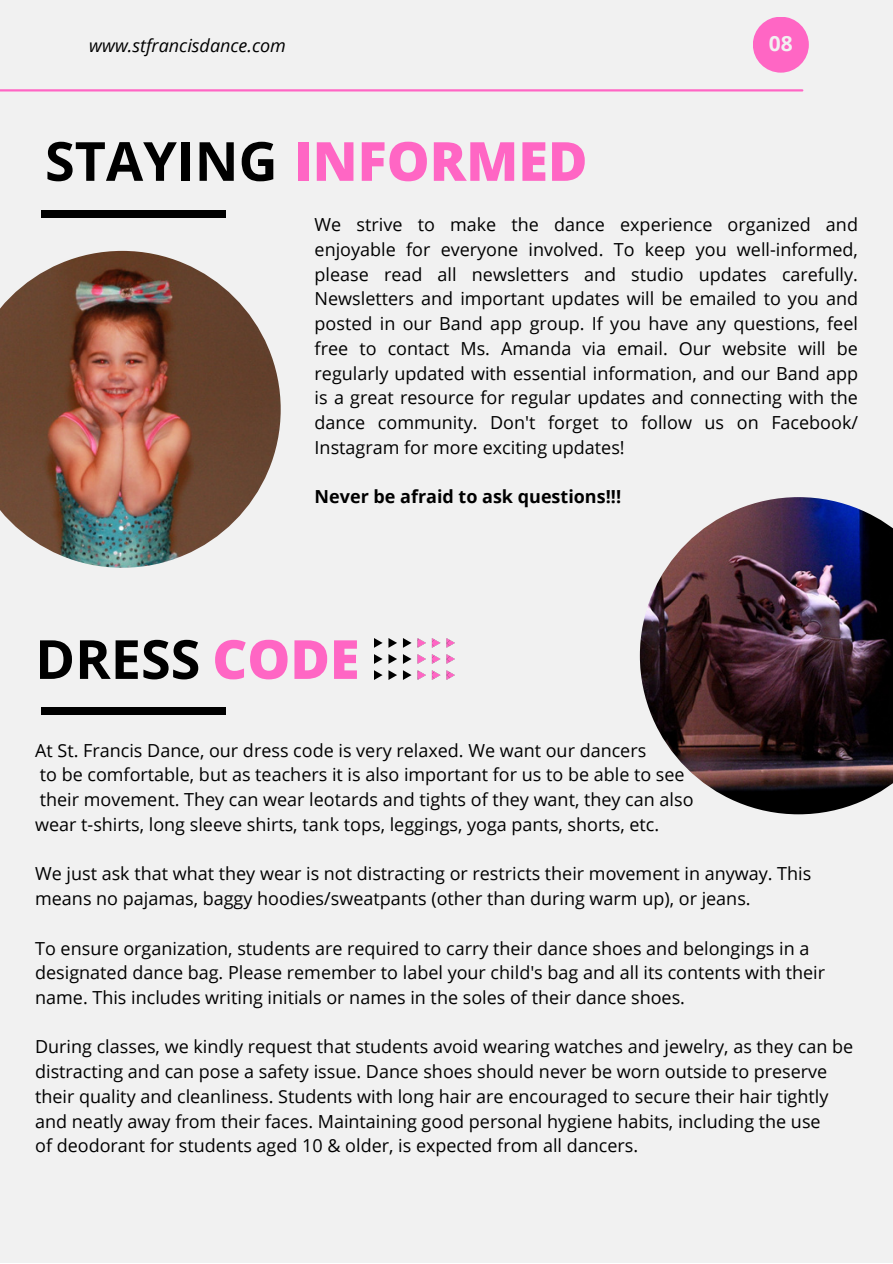
<style>
.page{position:relative;width:893px;height:1264px;background:#fff}
.page>*{position:absolute;margin:0;border:0;box-sizing:border-box;transform-origin:0 0}
.t1{font:800 54px "Open Sans";color:#ff66c4}
.t2{font:700 54px "Open Sans";color:#000}
.t3{font:700 21px "Open Sans";color:#f1f1f1}
.t4{font:18px/24.8px "Open Sans";color:#000}
.t5{font:700 18px "Open Sans";color:#000}
.t6{font:italic 18px "Open Sans";color:#000}
.s1{font-weight:700;color:#000}
.s2{font-weight:800;color:#ff66c4}
</style>
<div class="page">
<div style="left:0;top:0;width:892px;height:1262px;background:#f1f1f1"></div>
<hr style="left:0;top:89px;width:802px;height:2px;background:#ff66c4">
<div style="left:752px;top:17px;width:56px;height:56px;background:#ff66c4;border-radius:50%"></div>
<div style="left:41px;top:210px;width:185px;height:8px;background:#000"></div>
<img style="left:0;top:251px;width:281px;height:317px">
<img style="left:639px;top:497px;width:253px;height:317px">
<img style="left:374px;top:638px;width:80px;height:42px">
<div style="left:41px;top:707px;width:185px;height:8px;background:#000"></div>
<p class="t6" style="left:89px;top:33px;width:198px">www.stfrancisdance.com</p>
<p class="t3" style="left:768px;top:29px;width:25px">08</p>
<p class="t1" style="left:45px;top:123px;width:544px"><span class="s1">STAYING</span> INFORMED</p>
<p class="t4" style="left:314px;top:212px;width:545px;text-align:justify">We strive to make the dance experience organized and enjoyable for everyone involved. To keep you well-informed, please read all newsletters and studio updates carefully.<br>Newsletters and important updates will be emailed to you and posted in our Band app group. If you have any questions, feel free to contact Ms. Amanda via email. Our website will be regularly updated with essential information, and our Band app is a great resource for regular updates and connecting with the dance community. Don't forget to follow us on Facebook/ Instagram for more exciting updates!</p>
<p class="t5" style="left:314px;top:484px;width:308px">Never be afraid to ask questions!!!</p>
<p class="t2" style="left:35px;top:621px;width:326px">DRESS <span class="s2">CODE</span></p>
<p class="t4" style="left:35px;top:737px;width:612px">At St. Francis Dance, our dress code is very relaxed. We want our dancers</p>
<p class="t4" style="left:40px;top:762px;width:646px">to be comfortable, but as teachers it is also important for us to be able to see</p>
<p class="t4" style="left:40px;top:786px;width:655px">their movement. They can wear leotards and tights of they want, they can also</p>
<p class="t4" style="left:35px;top:811px;width:625px">wear t-shirts, long sleeve shirts, tank tops, leggings, yoga pants, shorts, etc.</p>
<p class="t4" style="left:35px;top:860px;width:777px">We just ask that what they wear is not distracting or restricts their movement in anyway. This means no pajamas, baggy hoodies/sweatpants (other than during warm up), or jeans.</p>
<p class="t4" style="left:35px;top:935px;width:791px">To ensure organization, students are required to carry their dance shoes and belongings in a designated dance bag. Please remember to label your child's bag and all its contents with their name. This includes writing initials or names in the soles of their dance shoes.</p>
<p class="t4" style="left:35px;top:1034px;width:819px">During classes, we kindly request that students avoid wearing watches and jewelry, as they can be distracting and can pose a safety issue. Dance shoes should never be worn outside to preserve their quality and cleanliness. Students with long hair are encouraged to secure their hair tightly and neatly away from their faces. Maintaining good personal hygiene habits, including the use</p>
<p class="t4" style="left:35px;top:1133px;width:604px">of deodorant for students aged 10 &amp; older, is expected from all dancers.</p>
</div>
